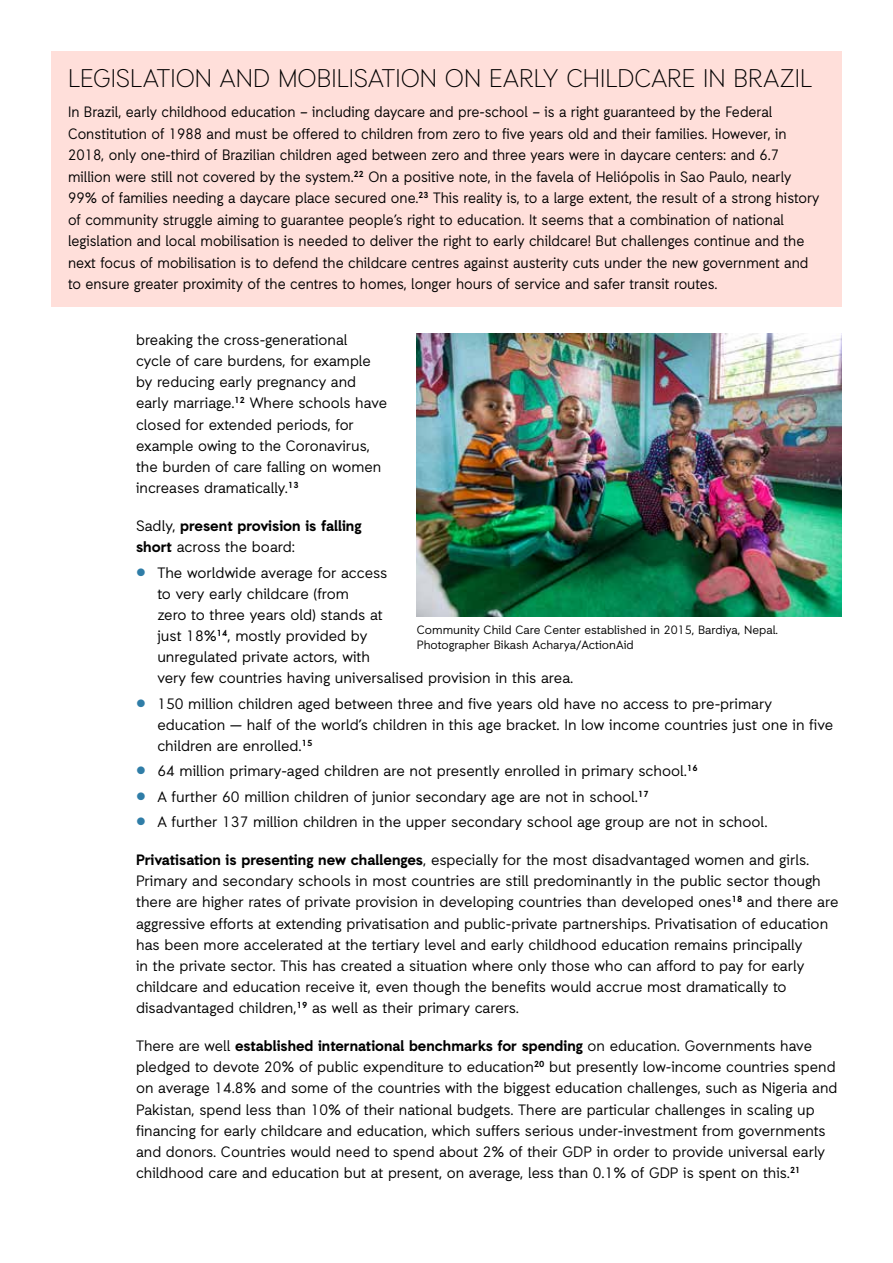
<style>
.page{position:relative;width:893px;height:1263px;background:#fff}
.page>*{position:absolute;margin:0;border:0;box-sizing:border-box;transform-origin:0 0}
.t1{font:300 25.5px "Auxilia";color:#000}
.t2{font:15px/21.1px "Auxilia";color:#000}
.t3{font:15px/21.5px "Auxilia";color:#000;scale:.95 1}
.t4{font:700 15px/21.1px "Auxilia";color:#000}
.t5{font:12px/15px "Auxilia";color:#000}
.s1{font-weight:400}
.s2{font-weight:900;font-size:27px;color:#2f7da7}
.s3{font-weight:700}
</style>
<div class="page">
<div style="left:51px;top:51px;width:791px;height:255px;background:#ffdfda"></div>
<img style="left:417px;top:334px;width:425px;height:283px">
<h1 class="t1" style="left:68px;top:63px;width:746px">LEGISLATION AND MOBILISATION ON EARLY CHILDCARE IN BRAZIL</h1>
<p class="t3" style="left:68px;top:101px;width:793px">In Brazil, early childhood education – including daycare and pre-school – is a right guaranteed by the Federal Constitution of 1988 and must be offered to children from zero to five years old and their families. However, in 2018, only one-third of Brazilian children aged between zero and three years were in daycare centers: and 6.7 million were still not covered by the system.<sup>22</sup> On a positive note, in the favela of Heliópolis in Sao Paulo, nearly 99% of families needing a daycare place secured one.<sup>23</sup> This reality is, to a large extent, the result of a strong history of community struggle aiming to guarantee people’s right to education. It seems that a combination of national legislation and local mobilisation is needed to deliver the right to early childcare! But challenges continue and the next focus of mobilisation is to defend the childcare centres against austerity cuts under the new government and to ensure greater proximity of the centres to homes, longer hours of service and safer transit routes.</p>
<p class="t2" style="left:136px;top:329px;width:253px">breaking the cross-generational<br>cycle of care burdens, for example by reducing early pregnancy and early marriage.<sup>12</sup> Where schools have closed for extended periods, for example owing to the Coronavirus, the burden of care falling on women increases dramatically.<sup>13</sup></p>
<p class="t4" style="left:136px;top:515px;width:227px"><span class="s1">Sadly,</span> present provision is falling short <span class="s1">across the board:</span></p>
<p class="t2" style="left:157px;top:561px;width:418px;text-indent:-21px"><span class="s2">•</span> The worldwide average for access<br>to very early childcare (from<br>zero to three years old) stands at<br>just 18%<sup>14</sup>, mostly provided by<br>unregulated private actors, with<br>very few countries having universalised provision in this area.</p>
<p class="t2" style="left:157px;top:692px;width:677px;text-indent:-21px"><span class="s2">•</span> 150 million children aged between three and five years old have no access to pre-primary education — half of the world’s children in this age bracket. In low income countries just one in five children are enrolled.<sup>15</sup></p>
<p class="t2" style="left:136px;top:760px;width:563px"><span class="s2">•</span> 64 million primary-aged children are not presently enrolled in primary school.<sup>16</sup></p>
<p class="t2" style="left:136px;top:785px;width:514px"><span class="s2">•</span> A further 60 million children of junior secondary age are not in school.<sup>17</sup></p>
<p class="t2" style="left:136px;top:811px;width:633px"><span class="s2">•</span> A further 137 million children in the upper secondary school age group are not in school.</p>
<p class="t2" style="left:136px;top:849px;width:704px"><span class="s3">Privatisation is presenting new challenges</span>, especially for the most disadvantaged women and girls.<br>Primary and secondary schools in most countries are still predominantly in the public sector though there are higher rates of private provision in developing countries than developed ones<sup>18</sup> and there are aggressive efforts at extending privatisation and public-private partnerships. Privatisation of education has been more accelerated at the tertiary level and early childhood education remains principally<br>in the private sector. This has created a situation where only those who can afford to pay for early childcare and education receive it, even though the benefits would accrue most dramatically to disadvantaged children,<sup>19</sup> as well as their primary carers.</p>
<p class="t2" style="left:136px;top:1035px;width:703px">There are well <span class="s3">established international benchmarks for spending</span> on education. Governments have pledged to devote 20% of public expenditure to education<sup>20</sup> but presently low-income countries spend on average 14.8% and some of the countries with the biggest education challenges, such as Nigeria and Pakistan, spend less than 10% of their national budgets. There are particular challenges in scaling up financing for early childcare and education, which suffers serious under-investment from governments and donors. Countries would need to spend about 2% of their GDP in order to provide universal early childhood care and education but at present, on average, less than 0.1% of GDP is spent on this.<sup>21</sup></p>
<p class="t5" style="left:417px;top:622px;width:363px">Community Child Care Center established in 2015, Bardiya, Nepal.<br>Photographer Bikash Acharya/ActionAid</p>
</div>
